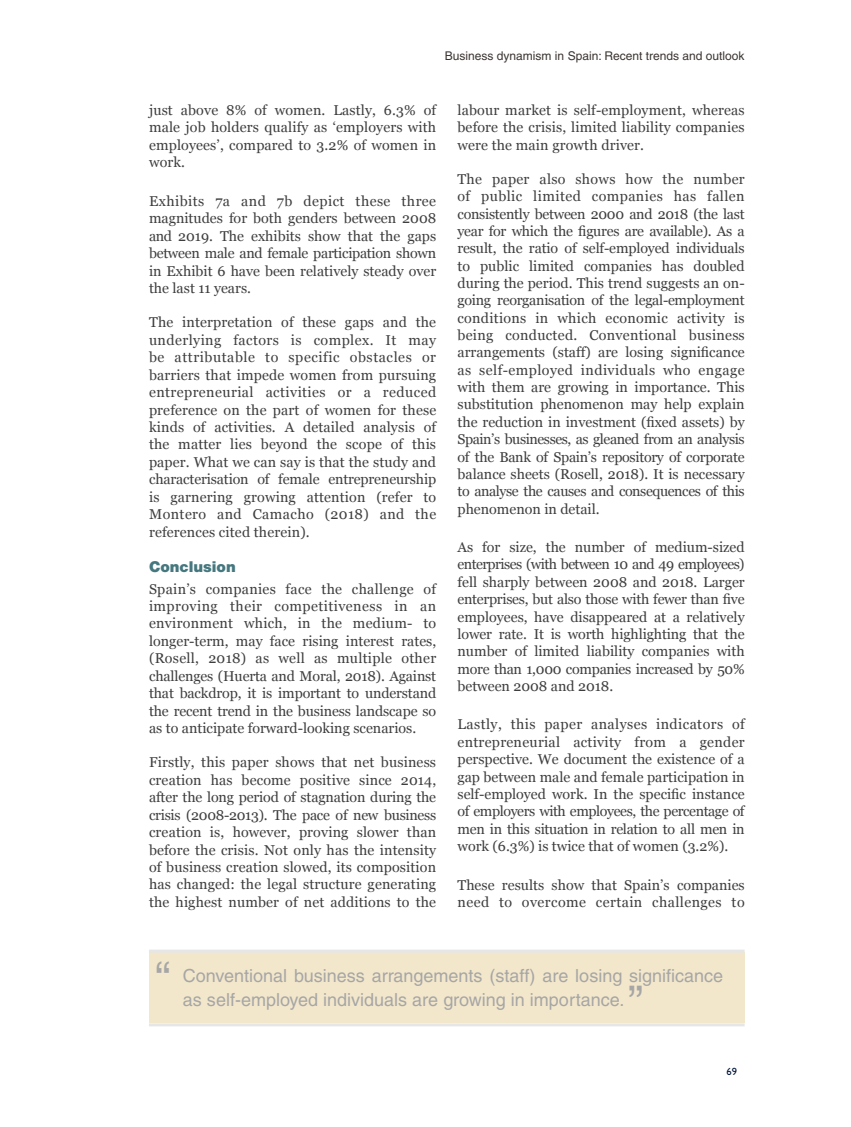
<style>
.page{position:relative;width:851px;height:1127px;background:#fff}
.page>*{position:absolute;margin:0;border:0;box-sizing:border-box;transform-origin:0 0}
._10_-_Texto_Grisete{font:45px "Helvetica";color:#a6a6a6}
._10_-_Texto_Grisete-2{font:18px/24px "Helvetica";color:#a6a6a6}
._05_-_Epigrafe{font:900 15px "Helvetica Neue";color:#45777e}
._04_-_Texto_general{font:14.25px/17.4px "Georgia";color:#3e3e3f;text-align:justify}
.t1{font:12px "Helvetica";color:#3b3532}
.t2{font:500 10.5px "Gill Sans MT Std";color:#00163d}
</style>
<div class="page">
<div style="left:149px;top:952px;width:595px;height:71px;background:#f3e7cb"></div>
<hr style="left:149px;top:949px;width:595px;height:3px;background:#e6e6e6">
<hr style="left:149px;top:1023px;width:595px;height:3px;background:#e6e6e6">
<p class="t1" style="left:445px;top:49px;width:301px">Business dynamism in Spain: Recent trends and outlook</p>
<p class="_04_-_Texto_general" style="left:149px;top:102px;width:288px">just above 8% of women. Lastly, 6.3% of male job holders qualify as ‘employers with employees’, compared to 3.2% of women in work.</p>
<p class="_04_-_Texto_general" style="left:149px;top:193px;width:289px">Exhibits 7a and 7b depict these three magnitudes for both genders between 2008 and 2019. The exhibits show that the gaps between male and female participation shown in Exhibit 6 have been relatively steady over the last 11 years.</p>
<p class="_04_-_Texto_general" style="left:149px;top:314px;width:289px">The interpretation of these gaps and the underlying factors is complex. It may be attributable to specific obstacles or barriers that impede women from pursuing entrepreneurial activities or a reduced preference on the part of women for these kinds of activities. A detailed analysis of the matter lies beyond the scope of this paper. What we can say is that the study and characterisation of female entrepreneurship is garnering growing attention (refer to Montero and Camacho (2018) and the references cited therein).</p>
<p class="_05_-_Epigrafe" style="left:149px;top:557px;width:88px">Conclusion</p>
<p class="_04_-_Texto_general" style="left:149px;top:580px;width:289px">Spain’s companies face the challenge of improving their competitiveness in an environment which, in the medium- to longer-term, may face rising interest rates, (Rosell, 2018) as well as multiple other challenges (Huerta and Moral, 2018). Against that backdrop, it is important to understand the recent trend in the business landscape so as to anticipate forward-looking scenarios.</p>
<p class="_04_-_Texto_general" style="left:149px;top:754px;width:289px">Firstly, this paper shows that net business creation has become positive since 2014, after the long period of stagnation during the crisis (2008-2013). The pace of new business creation is, however, proving slower than before the crisis. Not only has the intensity of business creation slowed, its composition has changed: the legal structure generating the highest number of net additions to the</p>
<p class="_04_-_Texto_general" style="left:457px;top:102px;width:288px">labour market is self-employment, whereas before the crisis, limited liability companies were the main growth driver.</p>
<p class="_04_-_Texto_general" style="left:457px;top:171px;width:289px">The paper also shows how the number of public limited companies has fallen consistently between 2000 and 2018 (the last year for which the figures are available). As a result, the ratio of self-employed individuals to public limited companies has doubled during the period. This trend suggests an on&shy;going reorganisation of the legal-employment conditions in which economic activity is being conducted. Conventional business arrangements (staff) are losing significance as self-employed individuals who engage with them are growing in importance. This substitution phenomenon may help explain the reduction in investment (fixed assets) by Spain’s businesses, as gleaned from an analysis of the Bank of Spain’s repository of corporate balance sheets (Rosell, 2018). It is necessary to analyse the causes and consequences of this phenomenon in detail.</p>
<p class="_04_-_Texto_general" style="left:457px;top:539px;width:289px">As for size, the number of medium-sized enterprises (with between 10 and 49 employees) fell sharply between 2008 and 2018. Larger enterprises, but also those with fewer than five employees, have disappeared at a relatively lower rate. It is worth highlighting that the number of limited liability companies with more than 1,000 companies increased by 50% between 2008 and 2018.</p>
<p class="_04_-_Texto_general" style="left:457px;top:716px;width:289px">Lastly, this paper analyses indicators of entrepreneurial activity from a gender perspective. We document the existence of a gap between male and female participation in self-employed work. In the specific instance of employers with employees, the percentage of men in this situation in relation to all men in work (6.3%) is twice that of women (3.2%).</p>
<p class="_04_-_Texto_general" style="left:457px;top:876px;width:288px">These results show that Spain’s companies need to overcome certain challenges to</p>
<p class="_10_-_Texto_Grisete" style="left:155px;top:952px;width:16px">“</p>
<p class="_10_-_Texto_Grisete-2" style="left:183px;top:964px;width:541px">Conventional business arrangements (staff) are losing significance as self-employed individuals are growing in importance.</p>
<p class="_10_-_Texto_Grisete" style="left:628px;top:976px;width:16px">”</p>
<p class="t2" style="left:726px;top:1065px;width:12px">69</p>
</div>
